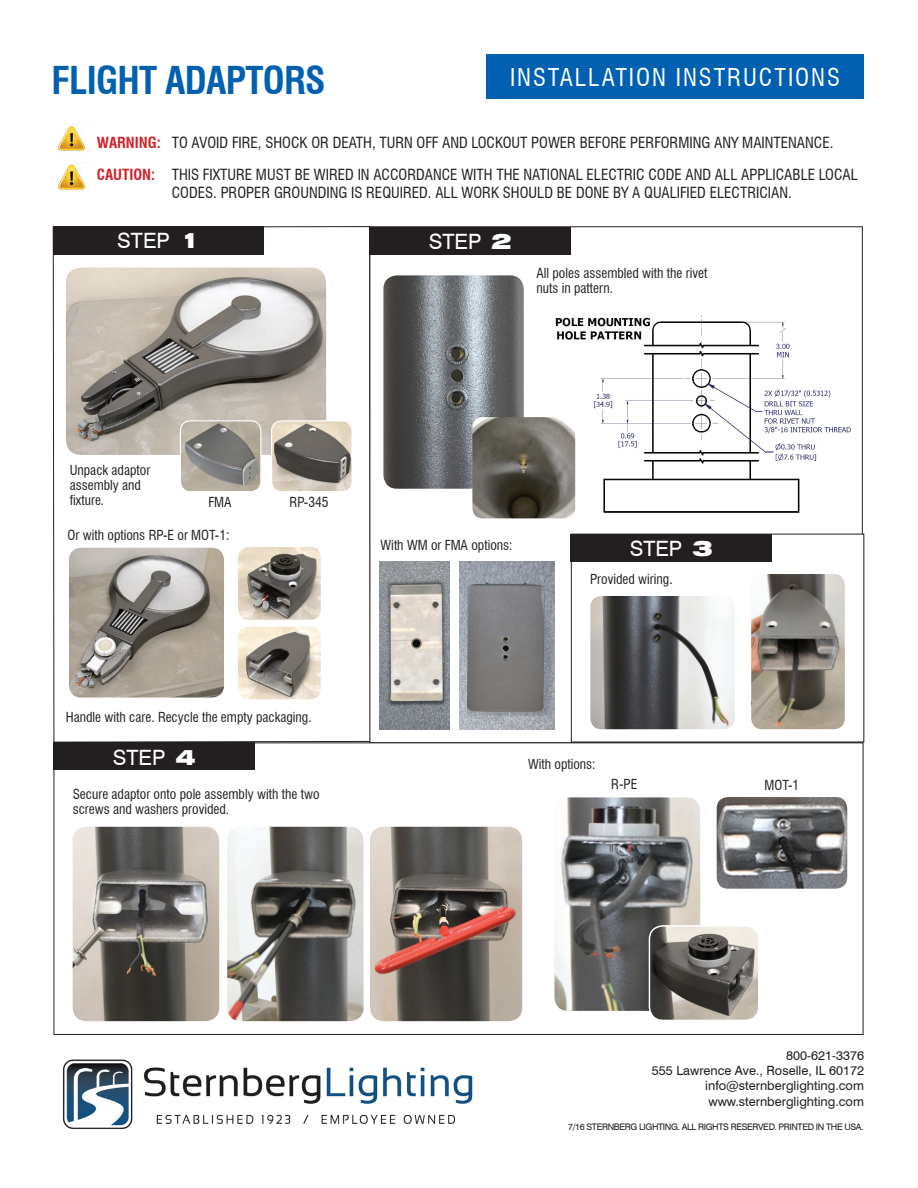
<style>
.page{position:relative;width:918px;height:1188px;background:#fff}
.page>*{position:absolute;margin:0;border:0;box-sizing:border-box;transform-origin:0 0}
.t1{font:700 condensed 37.5px "Swiss 721 BT";letter-spacing:-.02em;color:#0161b0}
.t2{font:condensed 24px "Swiss 721 BT";letter-spacing:.08em;color:#fff}
.t3{font:21.15px "Swiss 721 BT";color:#fff}
.t4{font:condensed 15px/32.4px "Swiss 721 BT";color:#231f20}
.t5{font:condensed 13.5px/15px "Swiss 721 BT";color:#231f20}
.t6{font:12.75px/15.3px "Swiss 721 BT";color:#231f20;text-align:right}
.t7{font:9px "Swiss 721 BT";letter-spacing:-.04em;color:#231f20}
.s1{font-weight:700;color:#d1232a}
.s2{font-weight:900;font-stretch:expanded}
</style>
<div class="page">
<svg style="left:52px;top:226px;width:318px;height:517px"></svg>
<img style="left:57px;top:124px;width:29px;height:28px">
<img style="left:57px;top:164px;width:29px;height:26px">
<div style="left:486px;top:55px;width:378px;height:44px;background:#0161b0"></div>
<img style="left:62px;top:1059px;width:411px;height:70px">
<div style="left:54px;top:226px;width:210px;height:29px;background:#231f20"></div>
<div style="left:370px;top:227px;width:201px;height:28px;background:#231f20"></div>
<div style="left:570px;top:534px;width:202px;height:28px;background:#231f20"></div>
<div style="left:54px;top:742px;width:201px;height:28px;background:#231f20"></div>
<img style="left:69px;top:548px;width:155px;height:150px">
<img style="left:66px;top:268px;width:260px;height:187px">
<img style="left:180px;top:421px;width:81px;height:71px">
<div style="left:180px;top:420px;width:81px;height:72px;border:1px solid #fff;border-radius:10px"></div>
<img style="left:272px;top:421px;width:80px;height:71px">
<div style="left:271px;top:420px;width:82px;height:72px;border:1px solid #fff;border-radius:10px"></div>
<img style="left:238px;top:546px;width:83px;height:74px">
<div style="left:237px;top:546px;width:85px;height:75px;border:1px solid #fff;border-radius:11px"></div>
<img style="left:238px;top:626px;width:83px;height:74px">
<div style="left:237px;top:626px;width:85px;height:75px;border:1px solid #fff;border-radius:11px"></div>
<img style="left:383px;top:275px;width:141px;height:214px">
<img style="left:590px;top:596px;width:145px;height:133px">
<img style="left:751px;top:574px;width:94px;height:155px">
<img style="left:73px;top:827px;width:146px;height:194px">
<img style="left:370px;top:827px;width:152px;height:194px">
<img style="left:554px;top:797px;width:146px;height:214px">
<img style="left:717px;top:797px;width:130px;height:92px">
<img style="left:227px;top:827px;width:137px;height:194px">
<img style="left:649px;top:926px;width:108px;height:92px">
<div style="left:649px;top:925px;width:111px;height:96px;border:2px solid #fff;border-radius:14px"></div>
<img style="left:379px;top:562px;width:71px;height:167px">
<img style="left:459px;top:562px;width:95px;height:167px">
<img style="left:555px;top:316px;width:296px;height:197px">
<img style="left:472px;top:417px;width:103px;height:101px">
<h1 class="t1" style="left:52px;top:58px;width:275px">FLIGHT ADAPTORS</h1>
<h2 class="t2" style="left:510px;top:63px;width:331px">INSTALLATION INSTRUCTIONS</h2>
<p class="t4" style="left:97px;top:126px;width:763px"><span class="s1">WARNING:</span> TO AVOID FIRE, SHOCK OR DEATH, TURN OFF AND LOCKOUT POWER BEFORE PERFORMING ANY MAINTENANCE.<br><span class="s1">CAUTION:</span> THIS FIXTURE MUST BE WIRED IN ACCORDANCE WITH THE NATIONAL ELECTRIC CODE AND ALL APPLICABLE LOCAL</p>
<p class="t4" style="left:172px;top:176px;width:622px">CODES. PROPER GROUNDING IS REQUIRED. ALL WORK SHOULD BE DONE BY A QUALIFIED ELECTRICIAN.</p>
<h3 class="t3" style="left:117px;top:228px;width:84px">STEP <span class="s2">1</span></h3>
<h3 class="t3" style="left:429px;top:229px;width:84px">STEP <span class="s2">2</span></h3>
<p class="t5" style="left:536px;top:265px;width:173px">All poles assembled with the rivet nuts in pattern.</p>
<p class="t5" style="left:70px;top:463px;width:82px">Unpack adaptor assembly and fixture.</p>
<p class="t5" style="left:209px;top:494px;width:25px">FMA</p>
<p class="t5" style="left:290px;top:494px;width:40px">RP-345</p>
<p class="t5" style="left:68px;top:528px;width:163px">Or with options RP-E or MOT-1:</p>
<p class="t5" style="left:66px;top:709px;width:247px">Handle with care. Recycle the empty packaging.</p>
<h3 class="t3" style="left:113px;top:744px;width:84px">STEP <span class="s2">4</span></h3>
<p class="t5" style="left:73px;top:787px;width:248px">Secure adaptor onto pole assembly with the two screws and washers provided.</p>
<p class="t5" style="left:381px;top:538px;width:133px">With WM or FMA options:</p>
<h3 class="t3" style="left:630px;top:535px;width:84px">STEP <span class="s2">3</span></h3>
<p class="t5" style="left:590px;top:572px;width:84px">Provided wiring.</p>
<p class="t5" style="left:528px;top:757px;width:69px">With options:</p>
<p class="t5" style="left:611px;top:777px;width:28px">R-PE</p>
<p class="t5" style="left:765px;top:778px;width:36px">MOT-1</p>
<p class="t6" style="left:652px;top:1047px;width:214px">800-621-3376<br>555 Lawrence Ave., Roselle, IL 60172 info@sternberglighting.com www.sternberglighting.com</p>
<p class="t7" style="left:568px;top:1121px;width:297px">7/16 STERNBERG LIGHTING. ALL RIGHTS RESERVED. PRINTED IN THE USA.</p>
</div>
